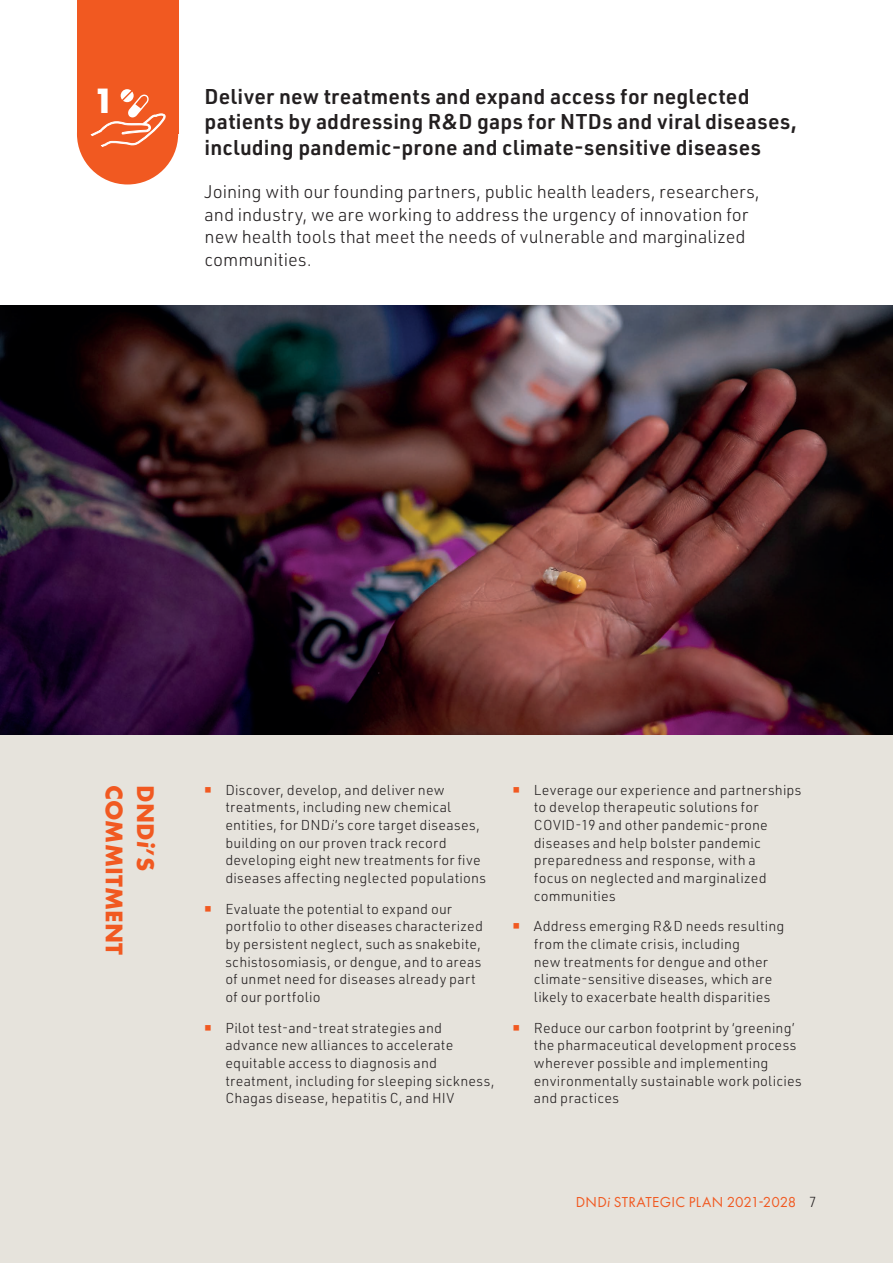
<style>
.page{position:relative;width:893px;height:1263px;background:#fff}
.page>*{position:absolute;margin:0;border:0;box-sizing:border-box;transform-origin:0 0}
.Header_2{font:700 36.6px "Futura PT";color:#fff}
.Header_2-2{font:700 25.05px/31.3px "Futura PT";letter-spacing:.015em;color:#f15921}
.Stand_first{font:600 21px/25.5px "URWDIN";letter-spacing:.015em;color:#231f20}
.Stand_first-2{font:300 18px/22.5px "URWDIN";color:#231f20}
.t1{font:15px "Futura PT";letter-spacing:.015em;color:#f15921}
.t2{font:300 14.1px/17.7px "URWDIN";letter-spacing:.015em;color:#231f20}
.s1{font-style:italic}
.s2{font-family:"URWDIN";font-weight:300;font-size:14.25px;color:#231f20}
</style>
<div class="page">
<div style="left:0;top:643px;width:893px;height:620px;background:#e6e3dc"></div>
<img style="left:1px;top:306px;width:892px;height:428px">
<div style="left:77px;top:0;width:101px;height:134px;background:#f15921"></div>
<div style="left:77px;top:83px;width:101px;height:101px;background:#f15921;border-radius:50%"></div>
<svg style="left:91px;top:89px;width:75px;height:58px"></svg>
<img style="left:0;top:0;width:1px;height:1263px">
<svg style="left:0;top:0;width:1px;height:159px"></svg>
<p class="Header_2" style="left:93px;top:77px;width:23px">1</p>
<p class="Stand_first" style="left:205px;top:83px;width:594px">Deliver new treatments and expand access for neglected patients by addressing R&amp;D gaps for NTDs and viral diseases, including pandemic-prone and climate-sensitive diseases</p>
<p class="Stand_first-2" style="left:205px;top:180px;width:557px">Joining with our founding partners, public health leaders, researchers, and industry, we are working to address the urgency of innovation for new health tools that meet the needs of vulnerable and marginalized communities.</p>
<p class="Header_2-2" style="left:162px;top:785px;width:172px;rotate:90deg">DND<span class="s1">i</span>’S<br>COMMITMENT</p>
<p class="t2" style="left:225px;top:780px;width:262px">Discover, develop, and deliver new treatments, including new chemical entities, for DND<span class="s1">i</span>’s core target diseases, building on our proven track record developing eight new treatments for five diseases affecting neglected populations</p>
<p class="t2" style="left:225px;top:899px;width:259px">Evaluate the potential to expand our portfolio to other diseases characterized by persistent neglect, such as snakebite, schistosomiasis, or dengue, and to areas of unmet need for diseases already part of our portfolio</p>
<p class="t2" style="left:225px;top:1018px;width:271px">Pilot test-and-treat strategies and advance new alliances to accelerate equitable access to diagnosis and treatment, including for sleeping sickness, Chagas disease, hepatitis C, and HIV</p>
<p class="t2" style="left:534px;top:780px;width:269px">Leverage our experience and partnerships to develop therapeutic solutions for COVID-19 and other pandemic-prone diseases and help bolster pandemic preparedness and response, with a<br>focus on neglected and marginalized communities</p>
<p class="t2" style="left:534px;top:917px;width:252px">Address emerging R&amp;D needs resulting from the climate crisis, including<br>new treatments for dengue and other climate-sensitive diseases, which are likely to exacerbate health disparities</p>
<p class="t2" style="left:534px;top:1018px;width:269px">Reduce our carbon footprint by ‘greening’ the pharmaceutical development process wherever possible and implementing environmentally sustainable work policies and practices</p>
<p class="t1" style="left:576px;top:1193px;width:242px">DND<span class="s1">i</span> STRATEGIC PLAN 2021-2028 <span class="s2">7</span></p>
</div>
